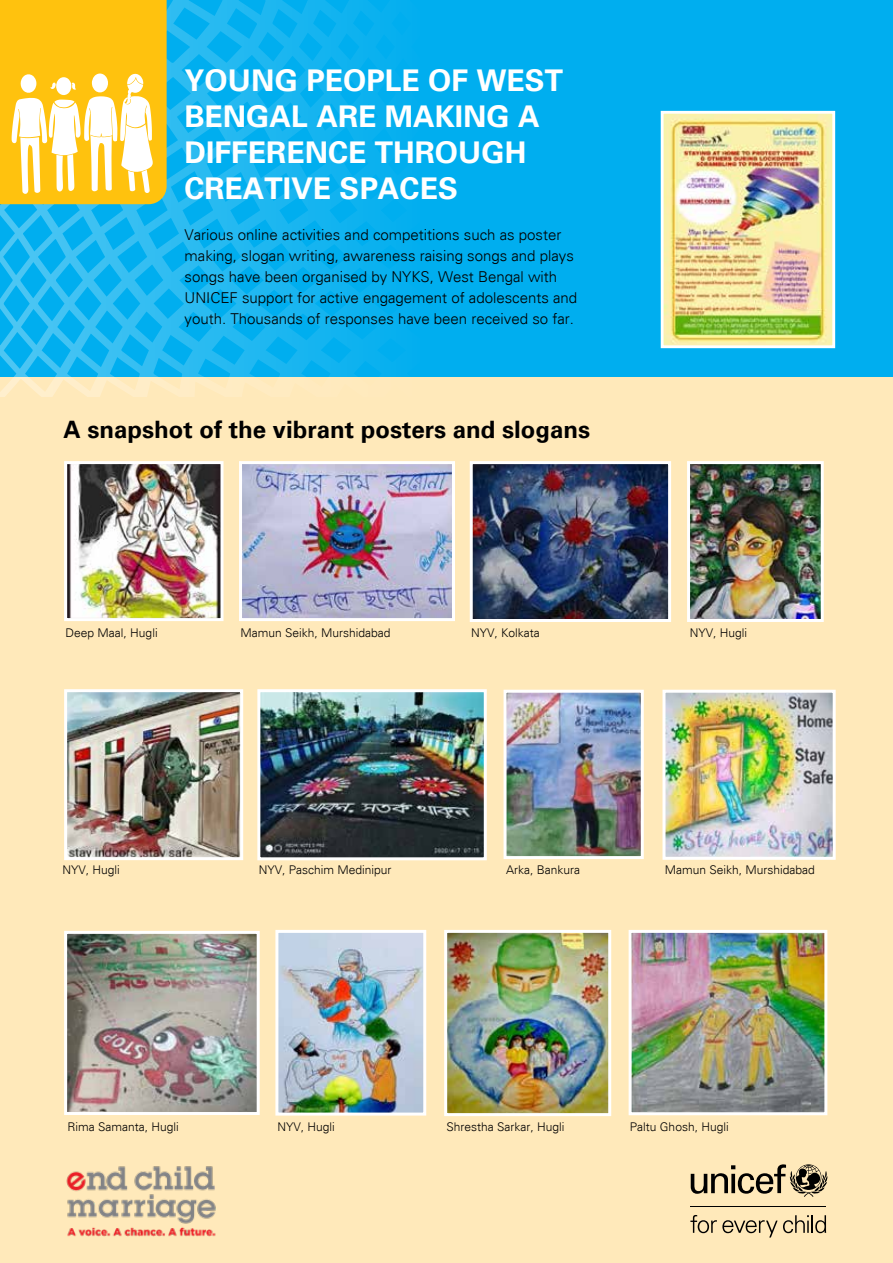
<style>
.page{position:relative;width:893px;height:1263px;background:#fff}
.page>*{position:absolute;margin:0;border:0;box-sizing:border-box;transform-origin:0 0}
.t1{font:700 30px/36px "Univers";color:#fff}
.t2{font:700 24px "Univers";color:#000}
.t3{font:300 15px/21px "Univers";color:#000}
.t4{font:300 12px "Univers";color:#000}
</style>
<div class="page">
<div style="left:0;top:372px;width:893px;height:891px;background:#ffe9ba"></div>
<img style="left:68px;top:693px;width:171px;height:163px">
<div style="left:64px;top:689px;width:179px;height:171px;border:3px solid #fff"></div>
<img style="left:261px;top:693px;width:222px;height:163px">
<div style="left:257px;top:689px;width:230px;height:171px;border:3px solid #fff"></div>
<img style="left:508px;top:694px;width:132px;height:161px">
<div style="left:504px;top:690px;width:140px;height:169px;border:3px solid #fff"></div>
<img style="left:666px;top:694px;width:166px;height:162px">
<div style="left:662px;top:690px;width:174px;height:170px;border:3px solid #fff"></div>
<img style="left:68px;top:935px;width:188px;height:176px">
<div style="left:64px;top:931px;width:196px;height:184px;border:3px solid #fff"></div>
<img style="left:68px;top:465px;width:151px;height:152px">
<div style="left:64px;top:461px;width:159px;height:160px;border:3px solid #fff"></div>
<img style="left:243px;top:465px;width:208px;height:152px">
<div style="left:239px;top:461px;width:216px;height:160px;border:3px solid #fff"></div>
<img style="left:474px;top:465px;width:193px;height:153px">
<div style="left:470px;top:461px;width:201px;height:161px;border:3px solid #fff"></div>
<img style="left:691px;top:465px;width:129px;height:153px">
<div style="left:687px;top:461px;width:137px;height:161px;border:3px solid #fff"></div>
<div style="left:0;top:0;width:893px;height:377px;background:#00aeef"></div>
<svg style="left:0;top:0;width:375px;height:397px"></svg>
<img style="left:665px;top:115px;width:166px;height:229px">
<div style="left:661px;top:111px;width:174px;height:237px;border:3px solid #fff"></div>
<img style="left:279px;top:934px;width:143px;height:177px">
<div style="left:275px;top:930px;width:151px;height:185px;border:3px solid #fff"></div>
<img style="left:448px;top:934px;width:159px;height:178px">
<div style="left:444px;top:930px;width:167px;height:186px;border:3px solid #fff"></div>
<img style="left:633px;top:934px;width:190px;height:177px">
<div style="left:629px;top:930px;width:198px;height:185px;border:3px solid #fff"></div>
<svg style="left:0;top:0;width:167px;height:204px;background:#fed14d"></svg>
<svg style="left:691px;top:1164px;width:136px;height:33px"></svg>
<hr style="left:691px;top:1206px;width:135px;height:1px;background:#000">
<svg style="left:690px;top:1215px;width:136px;height:22px"></svg>
<img style="left:66px;top:1166px;width:150px;height:71px">
<h1 class="t1" style="left:185px;top:64px;width:380px">YOUNG PEOPLE OF WEST<br>BENGAL ARE MAKING A<br>DIFFERENCE THROUGH<br>CREATIVE SPACES</h1>
<p class="t3" style="left:185px;top:225px;width:394px">Various online activities and competitions such as poster making, slogan writing, awareness raising songs and plays songs have been organised by NYKS, West Bengal with UNICEF support for active engagement of adolescents and youth. Thousands of responses have been received so far.</p>
<h2 class="t2" style="left:63px;top:416px;width:528px">A snapshot of the vibrant posters and slogans</h2>
<p class="t4" style="left:66px;top:625px;width:94px">Deep Maal, Hugli</p>
<p class="t4" style="left:241px;top:625px;width:152px">Mamun Seikh, Murshidabad</p>
<p class="t4" style="left:471px;top:625px;width:70px">NYV, Kolkata</p>
<p class="t4" style="left:690px;top:625px;width:59px">NYV, Hugli</p>
<p class="t4" style="left:62px;top:863px;width:59px">NYV, Hugli</p>
<p class="t4" style="left:259px;top:863px;width:134px">NYV, Paschim Medinipur</p>
<p class="t4" style="left:506px;top:863px;width:76px">Arka, Bankura</p>
<p class="t4" style="left:665px;top:863px;width:152px">Mamun Seikh, Murshidabad</p>
<p class="t4" style="left:67px;top:1119px;width:113px">Rima Samanta, Hugli</p>
<p class="t4" style="left:277px;top:1119px;width:59px">NYV, Hugli</p>
<p class="t4" style="left:446px;top:1119px;width:120px">Shrestha Sarkar, Hugli</p>
<p class="t4" style="left:630px;top:1119px;width:100px">Paltu Ghosh, Hugli</p>
</div>
